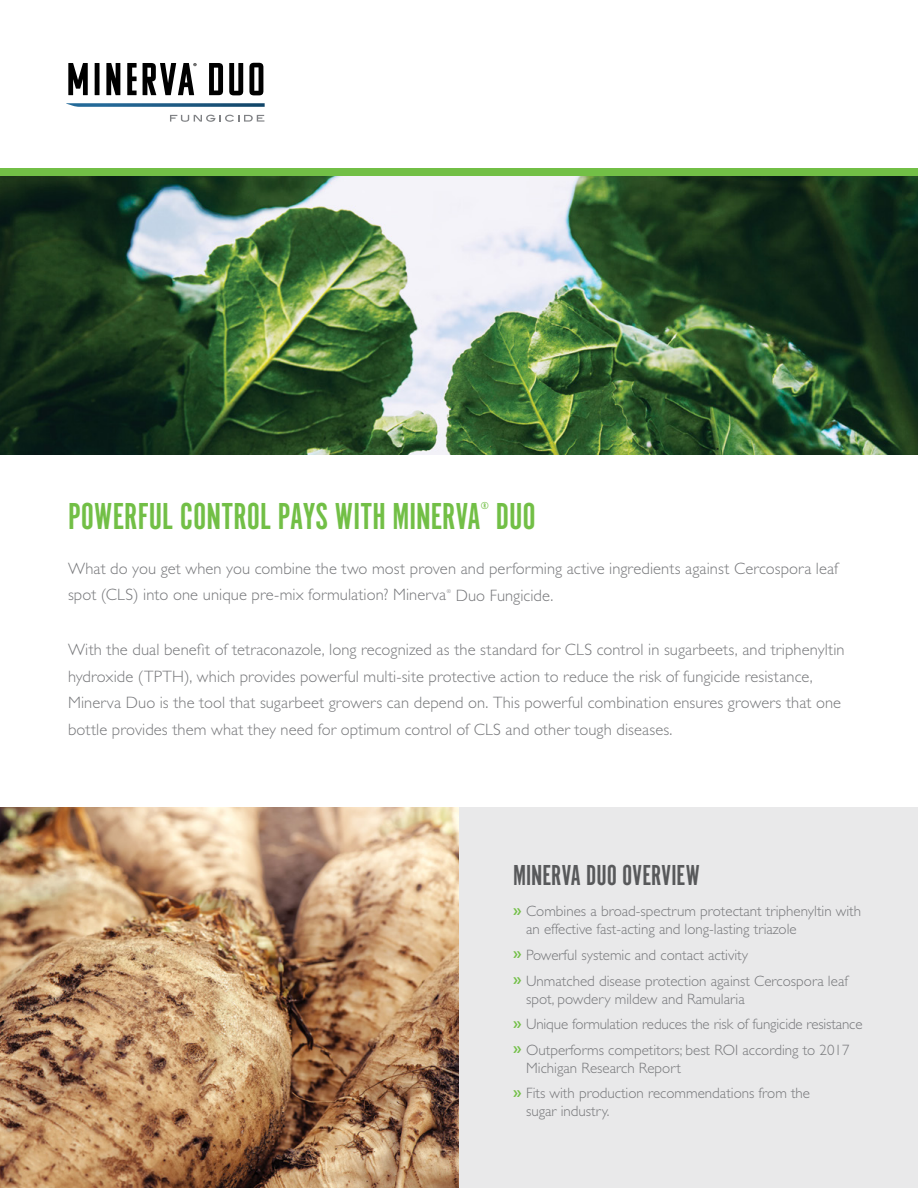
<style>
.page{position:relative;width:918px;height:1188px;background:#fff}
.page>*{position:absolute;margin:0;border:0;box-sizing:border-box;transform-origin:0 0}
.t1{font:39px "Alternate Got No 1 D";color:#72bf46}
.t2{font:30px "Alternate Got No 1 D";color:#58595b}
.t3{font:300 16.5px/27px "Gill Sans";letter-spacing:.005em;color:#77787b}
.t4{font:300 15px/25.5px "Gill Sans";color:#77787b}
.t5{font:10.5px "Alternate Got No 1 D";color:#72bf46}
.t6{font:300 5.25px "Gill Sans";color:#77787b}
.s1{font-weight:600;color:#72bf46}
</style>
<div class="page">
<img style="left:0;top:175px;width:918px;height:279px">
<div style="left:459px;top:808px;width:459px;height:380px;background:#e9e9ea"></div>
<div style="left:0;top:168px;width:918px;height:7px;background:#72bf46"></div>
<img style="left:0;top:808px;width:459px;height:380px">
<svg style="left:170px;top:115px;width:94px;height:7px"></svg>
<svg style="left:68px;top:63px;width:20px;height:32px"></svg>
<div style="left:95px;top:63px;width:5px;height:32px;background:#000"></div>
<svg style="left:106px;top:63px;width:14px;height:32px"></svg>
<svg style="left:127px;top:63px;width:10px;height:32px"></svg>
<svg style="left:209px;top:63px;width:14px;height:32px"></svg>
<svg style="left:229px;top:63px;width:14px;height:32px"></svg>
<svg style="left:249px;top:63px;width:14px;height:32px"></svg>
<svg style="left:66px;top:103px;width:199px;height:4px"></svg>
<svg style="left:143px;top:63px;width:54px;height:32px"></svg>
<p class="t5" style="left:481px;top:500px;width:10px">®</p>
<h1 class="t1" style="left:68px;top:495px;width:469px">POWERFUL CONTROL PAYS WITH MINERVA DUO</h1>
<p class="t3" style="left:68px;top:555px;width:772px">What do you get when you combine the two most proven and performing active ingredients against Cercospora leaf spot (CLS) into one unique pre-mix formulation? Minerva</p>
<p class="t6" style="left:447px;top:588px;width:6px">®</p>
<p class="t3" style="left:456px;top:582px;width:99px">Duo Fungicide.</p>
<p class="t3" style="left:68px;top:636px;width:778px">With the dual benefit of tetraconazole, long recognized as the standard for CLS control in sugarbeets, and triphenyltin hydroxide (TPTH), which provides powerful multi-site protective action to reduce the risk of fungicide resistance, Minerva Duo is the tool that sugarbeet growers can depend on. This powerful combination ensures growers that one bottle provides them what they need for optimum control of CLS and other tough diseases.</p>
<h2 class="t2" style="left:513px;top:859px;width:188px">MINERVA DUO OVERVIEW</h2>
<p class="t4" style="left:526px;top:903px;width:337px;line-height:18px;text-indent:-13px"><span class="s1">»</span> Combines a broad-spectrum protectant triphenyltin with an effective fast-acting and long-lasting triazole</p>
<p class="t4" style="left:513px;top:942px;width:337px"><span class="s1">»</span> Powerful systemic and contact activity<br><span class="s1">»</span> Unmatched disease protection against Cercospora leaf</p>
<p class="t4" style="left:513px;top:986px;width:351px;text-indent:13px">spot, powdery mildew and Ramularia<br><span class="s1">»</span> Unique formulation reduces the risk of fungicide resistance <span class="s1">»</span> Outperforms competitors; best ROI according to 2017</p>
<p class="t4" style="left:513px;top:1055px;width:299px;text-indent:13px">Michigan Research Report<br><span class="s1">»</span> Fits with production recommendations from the</p>
<p class="t4" style="left:526px;top:1099px;width:85px">sugar industry.</p>
</div>
